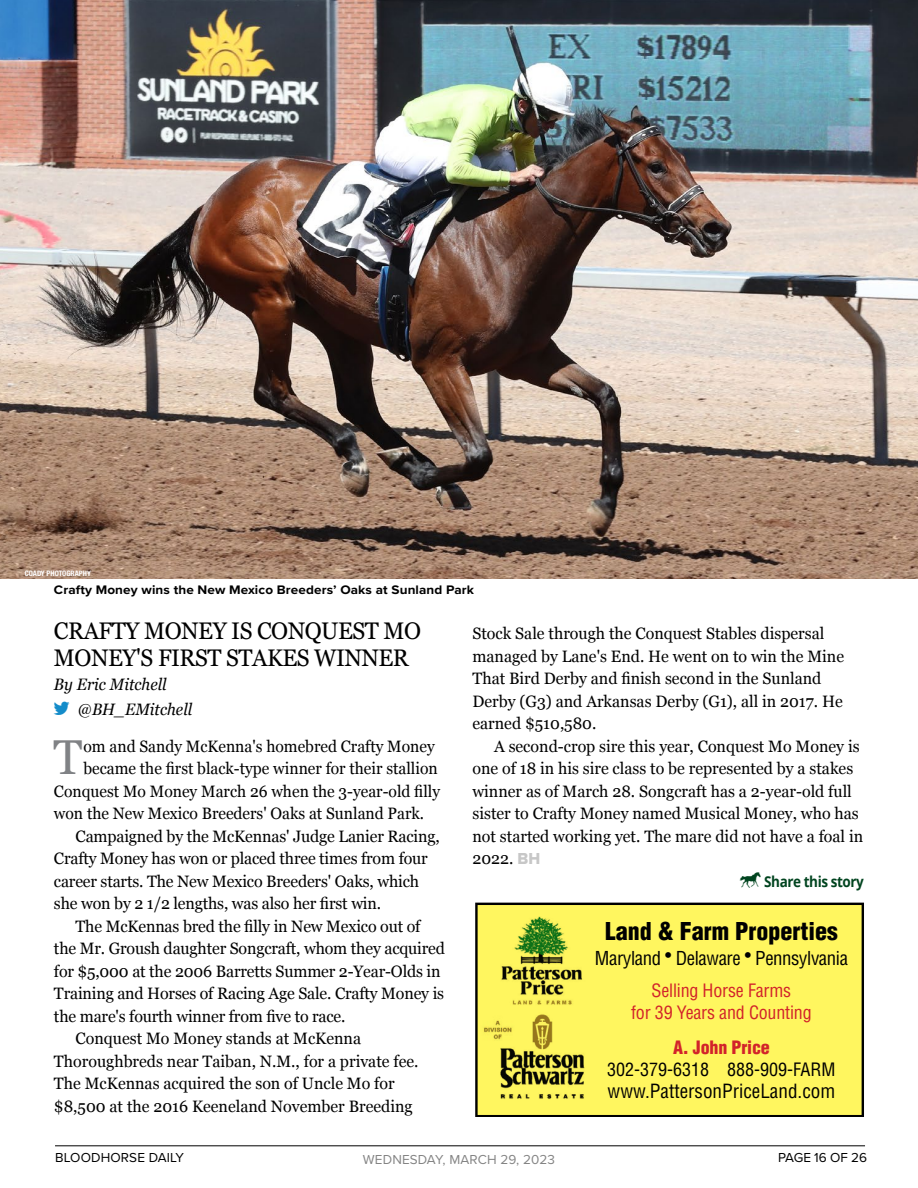
<style>
.page{position:relative;width:918px;height:1188px;background:#fff}
.page>*{position:absolute;margin:0;border:0;box-sizing:border-box;transform-origin:0 0}
.First_Paragraph{font:48.9px "Georgia";color:#808285;scale:.95 1}
.Headline{font:24px/27px "Georgia";letter-spacing:-.02em;color:#000;scale:.95 1}
.t1{font:900 condensed 24px "Helvetica LT Std";color:#000}
.t2{font:condensed 19.2px "Helvetica LT Std";color:#000}
.t3{font:condensed 18.75px "Helvetica LT Std";letter-spacing:-.02em;color:#000}
.t4{font:condensed 18px/22.5px "Helvetica LT Std";letter-spacing:-.01em;color:#d2232a;text-align:center}
.t5{font:condensed 18px/22px "Helvetica LT Std";color:#000;text-align:center}
.Body_Copy{font:16.5px/22.5px "Georgia";color:#000}
.First_Paragraph-2{font:16.5px "Georgia";color:#000;scale:.95 1}
.Byline{font:italic 16.5px "Georgia";color:#000;scale:.95 1}
.Byline_Twitter_Handl{font:italic 16.5px "Georgia";color:#000;scale:.95 1}
.ShareThisStory{font:700 15px "Open Sans";letter-spacing:-.03em;color:#00441f;scale:.9 1}
.t6{font:13.5px "Proxima Nova";letter-spacing:.01em;color:#000}
.t7{font:13.5px "Proxima Nova";letter-spacing:.01em;color:#848484}
.t8{font:700 12.9px "Proxima Nova";letter-spacing:.01em;color:#000;scale:1.05 1}
.t9{font:700 condensed 7.5px "Helvetica Neue LT Std";color:#fff}
.s1{color:#148cca}
.s2{font-family:"Proxima Nova Extrabld";color:#c7c7c7}
.s3{font-weight:900;color:#d2232a}
</style>
<div class="page">
<hr style="left:55px;top:1146px;width:810px;height:1px;background:#000">
<img style="left:0;top:0;width:918px;height:579px">
<div style="left:476px;top:905px;width:387px;height:211px;background:#fff65f"></div>
<div style="left:475px;top:903px;width:389px;height:214px;border:2px solid #000"></div>
<img style="left:501px;top:917px;width:81px;height:88px">
<img style="left:500px;top:1014px;width:85px;height:85px">
<img style="left:475px;top:1013px;width:43px;height:29px">
<p class="t9" style="left:25px;top:568px;width:68px">COADY PHOTOGRAPHY</p>
<p class="t8" style="left:54px;top:580px;width:402px">Crafty Money wins the New Mexico Breeders’ Oaks at Sunland Park</p>
<p class="Headline" style="left:54px;top:616px;width:388px">CRAFTY MONEY IS CONQUEST MO<br>MONEY'S FIRST STAKES WINNER</p>
<p class="Byline" style="left:54px;top:673px;width:120px">By Eric Mitchell</p>
<p class="Byline_Twitter_Handl" style="left:54px;top:697px;width:147px"><span class="s1">▼</span> @BH_EMitchell</p>
<p class="First_Paragraph" style="left:54px;top:721px;width:32px">T</p>
<p class="First_Paragraph-2" style="left:83px;top:734px;width:371px">om and Sandy McKenna's homebred Crafty Money</p>
<p class="First_Paragraph-2" style="left:83px;top:756px;width:375px">became the first black-type winner for their stallion</p>
<p class="First_Paragraph-2" style="left:54px;top:779px;width:408px">Conquest Mo Money March 26 when the 3-year-old filly</p>
<p class="First_Paragraph-2" style="left:54px;top:801px;width:391px">won the New Mexico Breeders' Oaks at Sunland Park.</p>
<p class="Body_Copy" style="left:54px;top:824px;width:387px;text-indent:22px">Campaigned by the McKennas' Judge Lanier Racing, Crafty Money has won or placed three times from four career starts. The New Mexico Breeders' Oaks, which she won by 2 1/2 lengths, was also her first win.</p>
<p class="Body_Copy" style="left:54px;top:914px;width:393px;text-indent:22px">The McKennas bred the filly in New Mexico out of the Mr. Groush daughter Songcraft, whom they acquired for $5,000 at the 2006 Barretts Summer 2-Year-Olds in Training and Horses of Racing Age Sale. Crafty Money is the mare's fourth winner from five to race.</p>
<p class="Body_Copy" style="left:54px;top:1026px;width:366px;text-indent:22px">Conquest Mo Money stands at McKenna Thoroughbreds near Taiban, N.M., for a private fee.<br>The McKennas acquired the son of Uncle Mo for $8,500 at the 2016 Keeneland November Breeding</p>
<p class="Body_Copy" style="left:472px;top:621px;width:373px">Stock Sale through the Conquest Stables dispersal managed by Lane's End. He went on to win the Mine That Bird Derby and finish second in the Sunland Derby (G3) and Arkansas Derby (G1), all in 2017. He earned $510,580.</p>
<p class="Body_Copy" style="left:472px;top:734px;width:392px;text-indent:22px">A second-crop sire this year, Conquest Mo Money is one of 18 in his sire class to be represented by a stakes winner as of March 28. Songcraft has a 2-year-old full sister to Crafty Money named Musical Money, who has not started working yet. The mare did not have a foal in 2022. <span class="s2">BH</span></p>
<p class="ShareThisStory" style="left:739px;top:870px;width:141px">▲ Share this story</p>
<p class="t1" style="left:605px;top:916px;width:234px">Land &amp; Farm Properties</p>
<p class="t3" style="left:595px;top:946px;width:255px">Maryland • Delaware • Pennsylvania</p>
<p class="t4" style="left:631px;top:979px;width:182px">Selling Horse Farms<br>for 39 Years and Counting</p>
<p class="t5" style="left:607px;top:1036px;width:230px"><span class="s3">A. John Price<br></span>302-379-6318 888-909-FARM</p>
<p class="t2" style="left:608px;top:1079px;width:229px">www.PattersonPriceLand.com</p>
<p class="t6" style="left:55px;top:1147px;width:131px">BLOODHORSE DAILY</p>
<p class="t7" style="left:363px;top:1150px;width:194px">WEDNESDAY, MARCH 29, 2023</p>
<p class="t6" style="left:778px;top:1147px;width:91px">PAGE 16 OF 26</p>
</div>
